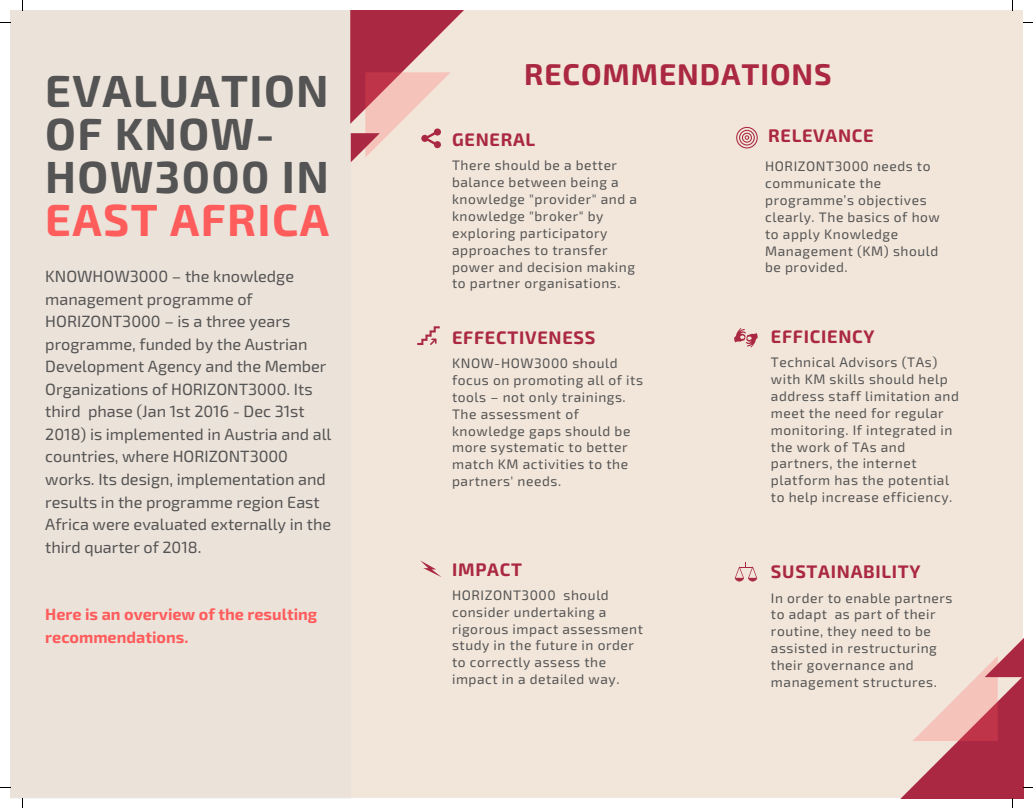
<style>
.page{position:relative;width:1033px;height:808px;background:#fff}
.page>*{position:absolute;margin:0;border:0;box-sizing:border-box;transform-origin:0 0}
.t1{font:700 45px/43.1px "Exo 2";letter-spacing:.03em;color:#545454}
.t2{font:700 45px "Exo 2";letter-spacing:.03em;color:#ff5c5c}
.t3{font:700 30px "Exo 2";letter-spacing:.03em;color:#aa2842}
.t4{font:700 18.12px "Exo 2";letter-spacing:.04em;color:#aa2842}
.t5{font:16.25px/22.5px "Exo 2";color:#545454}
.t6{font:700 16.25px/22.5px "Exo 2";color:#ff5c5c}
.t7{font:13.75px/16.9px "Exo 2";letter-spacing:.04em;color:#545454}
</style>
<div class="page">
<div style="left:10px;top:10px;width:1013px;height:788px;background:#f2e6da"></div>
<svg style="left:417px;top:326px;width:23px;height:19px"></svg>
<svg style="left:734px;top:328px;width:23px;height:19px"></svg>
<svg style="left:734px;top:562px;width:23px;height:19px"></svg>
<svg style="left:420px;top:560px;width:21px;height:17px"></svg>
<svg style="left:901px;top:741px;width:122px;height:57px;fill:#aa2842"></svg>
<svg style="left:913px;top:639px;width:110px;height:102px"></svg>
<svg style="left:736px;top:127px;width:21px;height:21px"></svg>
<svg style="left:350px;top:10px;width:114px;height:152px"></svg>
<h1 class="t1" style="left:45px;top:67px;width:285px">EVALUATION<br>OF KNOW-<br>HOW3000 IN</h1>
<h1 class="t2" style="left:45px;top:190px;width:285px">EAST AFRICA</h1>
<p class="t5" style="left:45px;top:264px;width:287px">KNOWHOW3000 – the knowledge management programme of HORIZONT3000 – is a three years programme, funded by the Austrian Development Agency and the Member Organizations of HORIZONT3000. Its third phase (Jan 1st 2016 - Dec 31st 2018) is implemented in Austria and all countries, where HORIZONT3000 works. Its design, implementation and results in the programme region East Africa were evaluated externally in the third quarter of 2018.</p>
<p class="t6" style="left:45px;top:602px;width:273px">Here is an overview of the resulting recommendations.</p>
<h2 class="t3" style="left:524px;top:54px;width:309px">RECOMMENDATIONS</h2>
<h3 class="t4" style="left:452px;top:128px;width:85px">GENERAL</h3>
<p class="t7" style="left:452px;top:156px;width:186px">There should be a better balance between being a knowledge "provider" and a knowledge "broker" by exploring participatory approaches to transfer power and decision making to partner organisations.</p>
<h3 class="t4" style="left:452px;top:325px;width:145px">EFFECTIVENESS</h3>
<p class="t7" style="left:452px;top:354px;width:192px">KNOW-HOW3000 should focus on promoting all of its tools – not only trainings.<br>The assessment of knowledge gaps should be more systematic to better match KM activities to the partners' needs.</p>
<h3 class="t4" style="left:452px;top:557px;width:71px">IMPACT</h3>
<p class="t7" style="left:452px;top:586px;width:192px">HORIZONT3000 should consider undertaking a rigorous impact assessment study in the future in order to correctly assess the impact in a detailed way.</p>
<h3 class="t4" style="left:768px;top:124px;width:107px">RELEVANCE</h3>
<p class="t7" style="left:765px;top:157px;width:176px">HORIZONT3000 needs to communicate the programme’s objectives clearly. The basics of how to apply Knowledge<br>Management (KM) should be provided.</p>
<h3 class="t4" style="left:771px;top:325px;width:105px">EFFICIENCY</h3>
<p class="t7" style="left:771px;top:353px;width:189px">Technical Advisors (TAs) with KM skills should help address staff limitation and meet the need for regular monitoring. If integrated in the work of TAs and partners, the internet platform has the potential to help increase efficiency.</p>
<h3 class="t4" style="left:771px;top:560px;width:151px">SUSTAINABILITY</h3>
<p class="t7" style="left:771px;top:588px;width:183px">In order to enable partners to adapt as part of their routine, they need to be assisted in restructuring their governance and management structures.</p>
</div>
